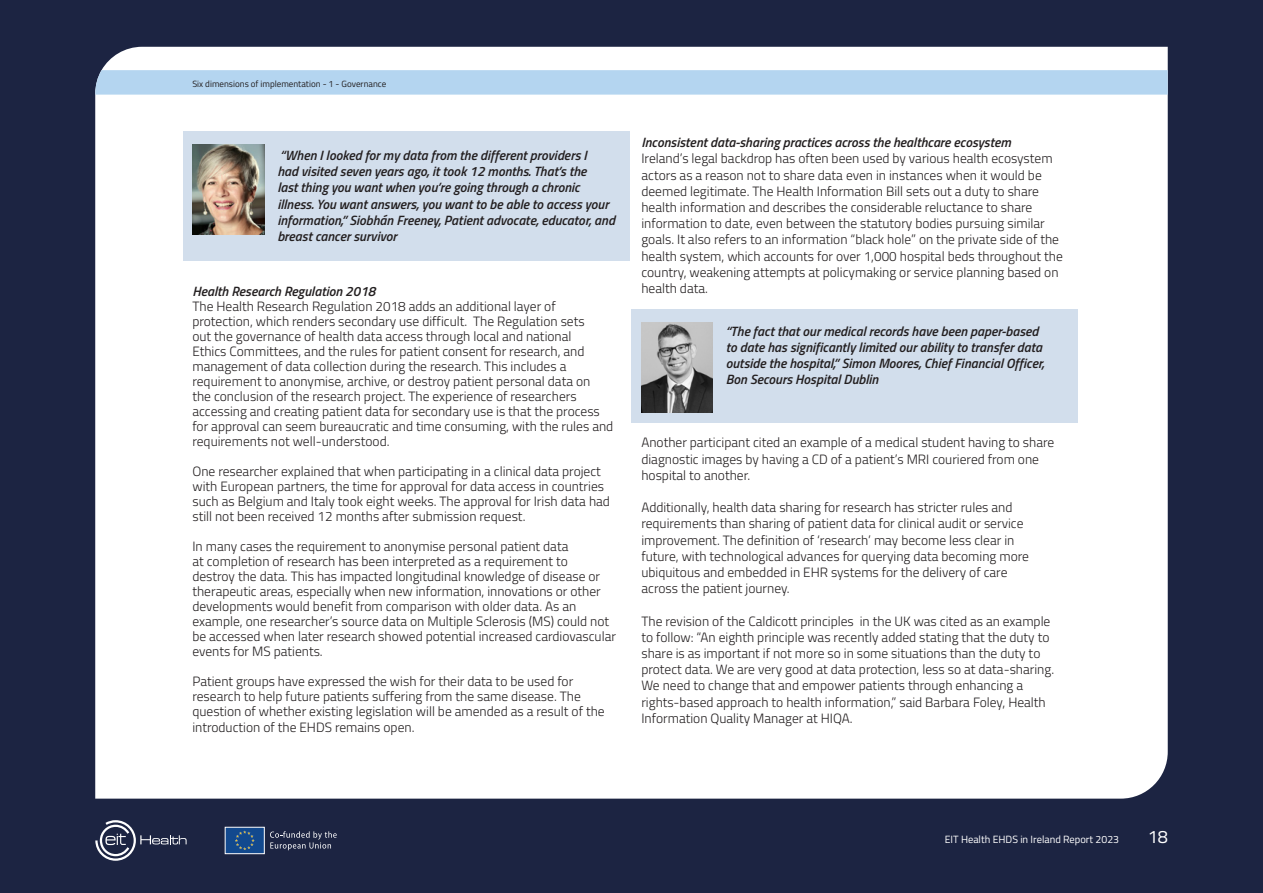
<style>
.page{position:relative;width:1263px;height:893px;background:#1c2442}
.page>*{position:absolute;margin:0;border:0;box-sizing:border-box;transform-origin:0 0}
.t1{font:18px "Titillium Web";color:#fff}
.t2{font:300 13.5px/15px "Titillium Web";color:#231f20}
.t3{font:italic 600 13.5px/16.2px "Titillium Web";color:#231f20}
.t4{font:10.5px "Titillium Web";color:#fff}
.t5{font:9px "Titillium Web";color:#231f20}
</style>
<div class="page">
<div style="left:95px;top:47px;width:1073px;height:752px;background:#fff"></div>
<svg style="left:95px;top:70px;width:1073px;height:25px;background:#b5d5ef"></svg>
<svg style="left:270px;top:831px;width:67px;height:19px"></svg>
<div style="left:225px;top:827px;width:40px;height:27px;background:#12498e;border:1px solid #fff"></div>
<svg style="left:235px;top:830px;width:20px;height:20px"></svg>
<svg style="left:95px;top:820px;width:92px;height:41px"></svg>
<div style="left:183px;top:132px;width:446px;height:129px;background:#d2deec"></div>
<img style="left:193px;top:145px;width:71px;height:89px">
<div style="left:631px;top:310px;width:447px;height:113px;background:#d2deec"></div>
<img style="left:641px;top:323px;width:72px;height:89px">
<p class="t5" style="left:192px;top:77px;width:195px">Six dimensions of implementation - 1 - Governance</p>
<p class="t3" style="left:277px;top:146px;width:339px">“When I looked for my data from the different providers I<br>had visited seven years ago, it took 12 months. That’s the<br>last thing you want when you’re going through a chronic illness. You want answers, you want to be able to access your information,” Siobhán Freeney, Patient advocate, educator, and breast cancer survivor</p>
<p class="t3" style="left:192px;top:282px;width:185px">Health Research Regulation 2018</p>
<p class="t2" style="left:192px;top:298px;width:422px">The Health Research Regulation 2018 adds an additional layer of protection, which renders secondary use difficult. The Regulation sets<br>out the governance of health data access through local and national<br>Ethics Committees, and the rules for patient consent for research, and management of data collection during the research. This includes a requirement to anonymise, archive, or destroy patient personal data on<br>the conclusion of the research project. The experience of researchers accessing and creating patient data for secondary use is that the process for approval can seem bureaucratic and time consuming, with the rules and requirements not well-understood.</p>
<p class="t2" style="left:192px;top:463px;width:419px">One researcher explained that when participating in a clinical data project with European partners, the time for approval for data access in countries such as Belgium and Italy took eight weeks. The approval for Irish data had still not been received 12 months after submission request.</p>
<p class="t2" style="left:192px;top:538px;width:425px">In many cases the requirement to anonymise personal patient data<br>at completion of research has been interpreted as a requirement to<br>destroy the data. This has impacted longitudinal knowledge of disease or therapeutic areas, especially when new information, innovations or other developments would benefit from comparison with older data. As an example, one researcher’s source data on Multiple Sclerosis (MS) could not be accessed when later research showed potential increased cardiovascular events for MS patients.</p>
<p class="t2" style="left:192px;top:673px;width:414px;line-height:15.5px">Patient groups have expressed the wish for their data to be used for research to help future patients suffering from the same disease. The question of whether existing legislation will be amended as a result of the introduction of the EHDS remains open.</p>
<p class="t3" style="left:641px;top:134px;width:371px">Inconsistent data-sharing practices across the healthcare ecosystem</p>
<p class="t2" style="left:641px;top:150px;width:423px;line-height:16.2px">Ireland’s legal backdrop has often been used by various health ecosystem actors as a reason not to share data even in instances when it would be deemed legitimate. The Health Information Bill sets out a duty to share health information and describes the considerable reluctance to share information to date, even between the statutory bodies pursuing similar goals. It also refers to an information “black hole” on the private side of the health system, which accounts for over 1,000 hospital beds throughout the country, weakening attempts at policymaking or service planning based on health data.</p>
<p class="t3" style="left:726px;top:322px;width:320px">“The fact that our medical records have been paper-based to date has significantly limited our ability to transfer data outside the hospital,” Simon Moores, Chief Financial Officer, Bon Secours Hospital Dublin</p>
<p class="t2" style="left:641px;top:434px;width:414px;line-height:16.2px">Another participant cited an example of a medical student having to share diagnostic images by having a CD of a patient’s MRI couriered from one hospital to another.</p>
<p class="t2" style="left:641px;top:499px;width:384px;line-height:16.2px">Additionally, health data sharing for research has stricter rules and requirements than sharing of patient data for clinical audit or service improvement. The definition of ‘research’ may become less clear in</p>
<p class="t2" style="left:641px;top:547px;width:389px;line-height:16.2px">future, with technological advances for querying data becoming more ubiquitous and embedded in EHR systems for the delivery of care</p>
<p class="t2" style="left:641px;top:580px;width:150px">across the patient journey.</p>
<p class="t2" style="left:641px;top:612px;width:414px;line-height:16.2px">The revision of the Caldicott principles in the UK was cited as an example to follow: “An eighth principle was recently added stating that the duty to share is as important if not more so in some situations than the duty to protect data. We are very good at data protection, less so at data-sharing.<br>We need to change that and empower patients through enhancing a rights-based approach to health information,” said Barbara Foley, Health Information Quality Manager at HIQA.</p>
<p class="t4" style="left:945px;top:832px;width:176px">EIT Health EHDS in Ireland Report 2023</p>
<p class="t1" style="left:1148px;top:823px;width:22px">18</p>
</div>
